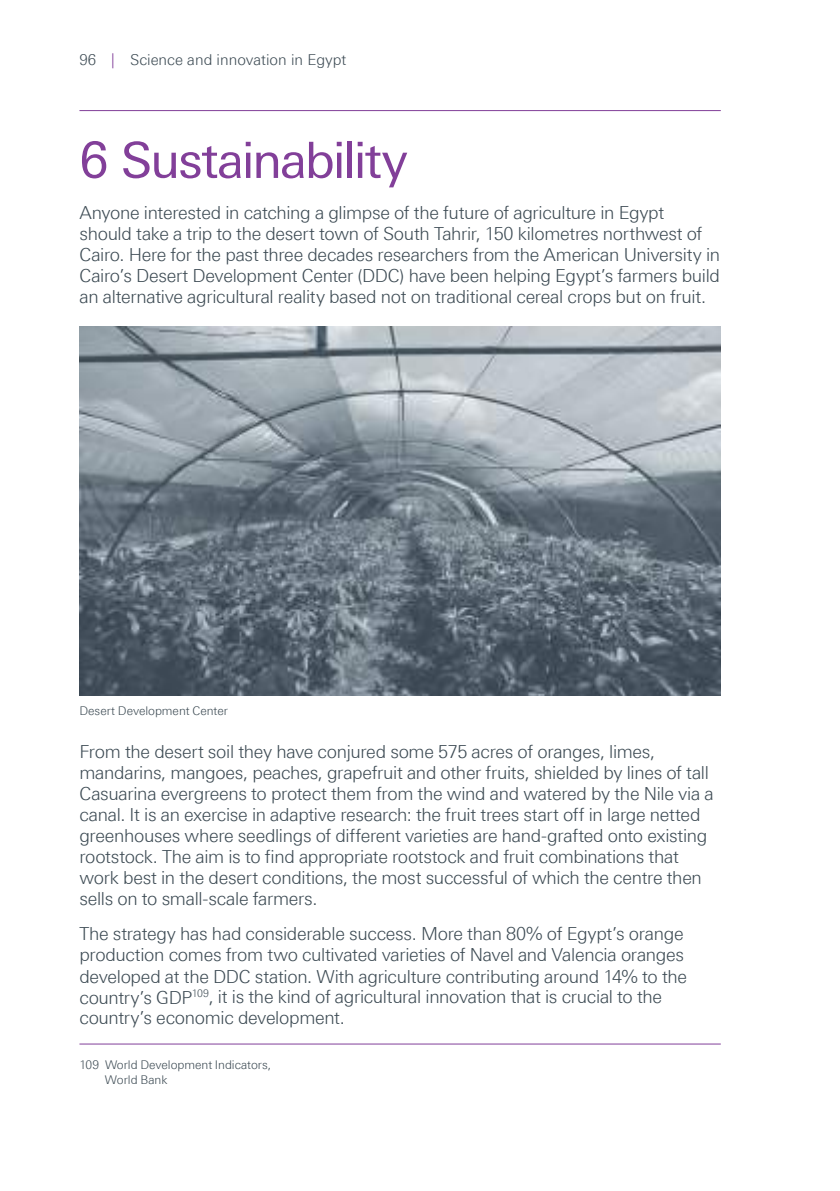
<style>
.page{position:relative;width:840px;height:1191px;background:#fff}
.page>*{position:absolute;margin:0;border:0;box-sizing:border-box;transform-origin:0 0}
.t1{font:50px "Linotype Univers 430";letter-spacing:-.035em;color:#823f99}
.t2{font:300 18px/21px "Linotype Univers 330";letter-spacing:-.02em;color:#3c4a53}
.t3{font:300 15px "Linotype Univers 330";color:#3c4a53}
.t4{font:300 12px/14.4px "Linotype Univers 330";letter-spacing:-.005em;color:#3c4a53}
.s1{color:#823f99}
</style>
<div class="page">
<hr style="left:79px;top:110px;width:641px;height:1px;background:#823f99">
<hr style="left:79px;top:1043px;width:641px;height:1px;background:#823f99">
<img style="left:79px;top:327px;width:641px;height:368px">
<p class="t3" style="left:79px;top:51px;width:268px">96 <span class="s1">|</span> Science and innovation in Egypt</p>
<h1 class="t1" style="left:79px;top:131px;width:330px">6 Sustainability</h1>
<p class="t2" style="left:79px;top:202px;width:642px">Anyone interested in catching a glimpse of the future of agriculture in Egypt should take a trip to the desert town of South Tahrir, 150 kilometres northwest of Cairo. Here for the past three decades researchers from the American University in Cairo’s Desert Development Center (DDC) have been helping Egypt’s farmers build an alternative agricultural reality based not on traditional cereal crops but on fruit.</p>
<p class="t4" style="left:79px;top:704px;width:150px">Desert Development Center</p>
<p class="t2" style="left:79px;top:741px;width:635px">From the desert soil they have conjured some 575 acres of oranges, limes, mandarins, mangoes, peaches, grapefruit and other fruits, shielded by lines of tall Casuarina evergreens to protect them from the wind and watered by the Nile via a canal. It is an exercise in adaptive research: the fruit trees start off in large netted greenhouses where seedlings of different varieties are hand-grafted onto existing rootstock. The aim is to find appropriate rootstock and fruit combinations that work best in the desert conditions, the most successful of which the centre then sells on to small-scale farmers.</p>
<p class="t2" style="left:79px;top:923px;width:609px">The strategy has had considerable success. More than 80% of Egypt’s orange production comes from two cultivated varieties of Navel and Valencia oranges developed at the DDC station. With agriculture contributing around 14% to the country’s GDP<sup>109</sup>, it is the kind of agricultural innovation that is crucial to the country’s economic development.</p>
<p class="t4" style="left:105px;top:1057px;width:167px;text-indent:-26px">109 World Development Indicators,<br>World Bank</p>
</div>
